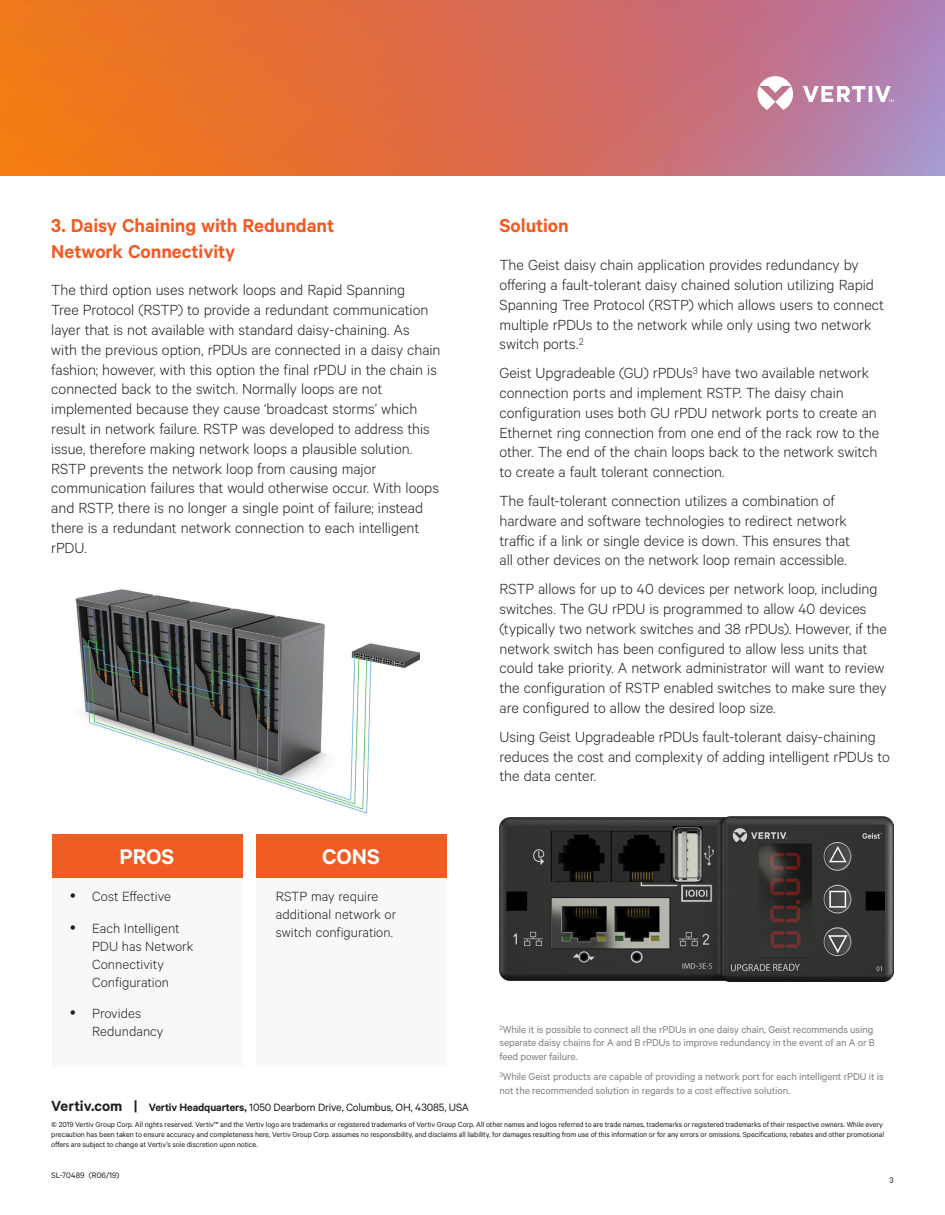
<style>
.page{position:relative;width:945px;height:1215px;background:#fff}
.page>*{position:absolute;margin:0;border:0;box-sizing:border-box;transform-origin:0 0}
.Orange_Box_Heading{font:600 24px "Calibre";color:#fff}
.Vertiv_Orange_Main_H{font:600 21px/25.2px "Calibre";letter-spacing:-.005em;color:#f15b24}
.Vertiv_Body_Text{font:300 16.5px/19.8px "Calibre";letter-spacing:-.005em;color:#231f20}
.Gray_Column_Body_Tex{font:300 15px/18px "Calibre";color:#231f20}
.t1{font:12px "Calibre";letter-spacing:-.015em;color:#231f20}
.t2{font:11.25px/13.5px "Calibre";letter-spacing:-.01em;color:#808285}
.t3{font:9px "Calibre";color:#231f20}
.t4{font:8.25px/9.8px "Calibre";letter-spacing:-.01em;color:#231f20}
.s1{font-weight:600;font-size:16.5px}
.s2{font-weight:600}
</style>
<div class="page">
<svg style="left:0;top:0;width:945px;height:176px;background:#d77255"></svg>
<svg style="left:757px;top:76px;width:136px;height:34px"></svg>
<div style="left:52px;top:876px;width:191px;height:190px;background:#f7f8f9"></div>
<div style="left:256px;top:876px;width:191px;height:190px;background:#f7f8f9"></div>
<img style="left:75px;top:589px;width:344px;height:225px">
<img style="left:500px;top:816px;width:394px;height:165px">
<div style="left:52px;top:834px;width:191px;height:44px;background:#f15b24"></div>
<div style="left:256px;top:834px;width:191px;height:44px;background:#f15b24"></div>
<p class="Vertiv_Orange_Main_H" style="left:51px;top:213px;width:284px">3. Daisy Chaining with Redundant<br>Network Connectivity</p>
<p class="Vertiv_Body_Text" style="left:51px;top:280px;width:391px">The third option uses network loops and Rapid Spanning<br>Tree Protocol (RSTP) to provide a redundant communication layer that is not available with standard daisy-chaining. As<br>with the previous option, rPDUs are connected in a daisy chain fashion; however, with this option the final rPDU in the chain is connected back to the switch. Normally loops are not implemented because they cause ‘broadcast storms’ which result in network failure. RSTP was developed to address this issue, therefore making network loops a plausible solution.<br>RSTP prevents the network loop from causing major communication failures that would otherwise occur. With loops and RSTP, there is no longer a single point of failure; instead there is a redundant network connection to each intelligent rPDU.</p>
<p class="Orange_Box_Heading" style="left:119px;top:842px;width:56px">PROS</p>
<p class="Orange_Box_Heading" style="left:322px;top:842px;width:59px">CONS</p>
<p class="Gray_Column_Body_Tex" style="left:92px;top:887px;width:80px">Cost Effective</p>
<p class="Gray_Column_Body_Tex" style="left:92px;top:918px;width:103px">Each Intelligent<br>PDU has Network<br>Connectivity<br>Configuration</p>
<p class="Gray_Column_Body_Tex" style="left:92px;top:1004px;width:73px">Provides<br>Redundancy</p>
<p class="Gray_Column_Body_Tex" style="left:276px;top:887px;width:122px">RSTP may require additional network or switch configuration.</p>
<p class="Vertiv_Orange_Main_H" style="left:500px;top:213px;width:71px">Solution</p>
<p class="Vertiv_Body_Text" style="left:500px;top:254px;width:386px">The Geist daisy chain application provides redundancy by offering a fault-tolerant daisy chained solution utilizing Rapid Spanning Tree Protocol (RSTP) which allows users to connect multiple rPDUs to the network while only using two network switch ports.<sup>2</sup></p>
<p class="Vertiv_Body_Text" style="left:500px;top:362px;width:381px">Geist Upgradeable (GU) rPDUs<sup>3</sup> have two available network connection ports and implement RSTP. The daisy chain configuration uses both GU rPDU network ports to create an Ethernet ring connection from one end of the rack row to the other. The end of the chain loops back to the network switch to create a fault tolerant connection.</p>
<p class="Vertiv_Body_Text" style="left:500px;top:490px;width:352px">The fault-tolerant connection utilizes a combination of hardware and software technologies to redirect network traffic if a link or single device is down. This ensures that all other devices on the network loop remain accessible.</p>
<p class="Vertiv_Body_Text" style="left:500px;top:578px;width:389px">RSTP allows for up to 40 devices per network loop, including switches. The GU rPDU is programmed to allow 40 devices (typically two network switches and 38 rPDUs). However, if the network switch has been configured to allow less units that could take priority. A network administrator will want to review the configuration of RSTP enabled switches to make sure they are configured to allow the desired loop size.</p>
<p class="Vertiv_Body_Text" style="left:500px;top:726px;width:392px">Using Geist Upgradeable rPDUs fault-tolerant daisy-chaining reduces the cost and complexity of adding intelligent rPDUs to the data center.</p>
<p class="t2" style="left:500px;top:1022px;width:377px"><sup>2</sup>While it is possible to connect all the rPDUs in one daisy chain, Geist recommends using separate daisy chains for A and B rPDUs to improve redundancy in the event of an A or B feed power failure.</p>
<p class="t2" style="left:500px;top:1069px;width:386px"><sup>3</sup>While Geist products are capable of providing a network port for each intelligent rPDU it is not the recommended solution in regards to a cost effective solution.</p>
<p class="t1" style="left:51px;top:1100px;width:419px"><span class="s1">Vertiv.com |</span> <span class="s2">Vertiv Headquarters,</span> 1050 Dearborn Drive, Columbus, OH, 43085, USA</p>
<p class="t4" style="left:51px;top:1120px;width:834px">© 2019 Vertiv Group Corp. All rights reserved. Vertiv™ and the Vertiv logo are trademarks or registered trademarks of Vertiv Group Corp. All other names and logos referred to are trade names, trademarks or registered trademarks of their respective owners. While every precaution has been taken to ensure accuracy and completeness here, Vertiv Group Corp. assumes no responsibility, and disclaims all liability, for damages resulting from use of this information or for any errors or omissions. Specifications, rebates and other promotional offers are subject to change at Vertiv’s sole discretion upon notice.</p>
<p class="t3" style="left:51px;top:1170px;width:70px">SL-70489 (R06/19)</p>
<p class="t3" style="left:890px;top:1175px;width:6px">3</p>
</div>
